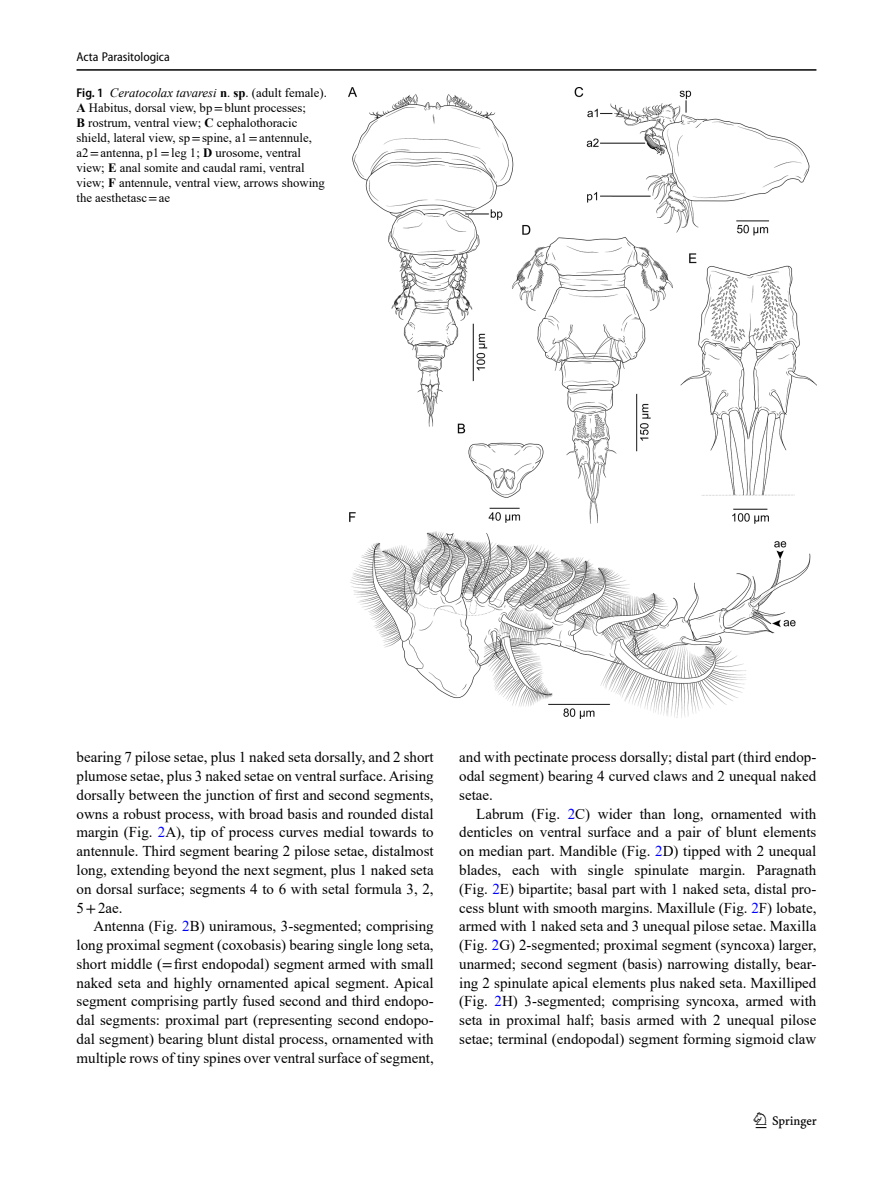
<style>
.page{position:relative;width:893px;height:1187px;background:#fff}
.page>*{position:absolute;margin:0;border:0;box-sizing:border-box;transform-origin:0 0}
.t1{font:22.5px "Springnew";color:#000}
.Body_Text_Indent{font:15px/18.8px "Times New Roman";color:#000;text-align:justify}
.Figure_Caption_Side{font:12.75px/15px "Times New Roman";color:#000}
.t2{font:semi-condensed 12.75px "Myriad Pro";color:#000}
.s1{font-family:"Myriad Pro";font-weight:600;font-stretch:semi-condensed}
.s2{font-style:italic}
.s3{font-weight:700}
.s4{font-family:"STIX"}
.s5{color:#00f}
</style>
<div class="page">
<hr style="left:77px;top:69px;width:739px;height:2px;background:#000">
<img style="left:349px;top:87px;width:467px;height:631px">
<p class="t2" style="left:77px;top:49px;width:95px">Acta Parasitologica</p>
<p class="Figure_Caption_Side" style="left:77px;top:84px;width:252px"><span class="s1">Fig. 1</span> <span class="s2">Ceratocolax tavaresi</span> <span class="s3">n</span>. <span class="s3">sp</span>. (adult female).<br><span class="s3">A</span> Habitus, dorsal view, bp<span class="s4">=</span>blunt processes;<br><span class="s3">B</span> rostrum, ventral view; <span class="s3">C</span> cephalothoracic shield, lateral view, sp<span class="s4">=</span>spine, a1<span class="s4">=</span>antennule, a2<span class="s4">=</span>antenna, p1<span class="s4">=</span>leg 1; <span class="s3">D</span> urosome, ventral view; <span class="s3">E</span> anal somite and caudal rami, ventral view; <span class="s3">F</span> antennule, ventral view, arrows showing the aesthetasc<span class="s4">=</span>ae</p>
<p class="Body_Text_Indent" style="left:77px;top:747px;width:359px">bearing 7 pilose setae, plus 1 naked seta dorsally, and 2 short plumose setae, plus 3 naked setae on ventral surface. Arising dorsally between the junction of first and second segments, owns a robust process, with broad basis and rounded distal margin (Fig. <span class="s5">2</span>A), tip of process curves medial towards to antennule. Third segment bearing 2 pilose setae, distalmost long, extending beyond the next segment, plus 1 naked seta on dorsal surface; segments 4 to 6 with setal formula 3, 2, 5<span class="s4">+</span>2ae.</p>
<p class="Body_Text_Indent" style="left:77px;top:916px;width:359px;text-indent:17px">Antenna (Fig. <span class="s5">2</span>B) uniramous, 3-segmented; comprising long proximal segment (coxobasis) bearing single long seta, short middle (<span class="s4">=</span>first endopodal) segment armed with small naked seta and highly ornamented apical segment. Apical segment comprising partly fused second and third endopo&shy;dal segments: proximal part (representing second endopo&shy;dal segment) bearing blunt distal process, ornamented with multiple rows of tiny spines over ventral surface of segment,</p>
<p class="Body_Text_Indent" style="left:459px;top:747px;width:359px">and with pectinate process dorsally; distal part (third endop&shy;odal segment) bearing 4 curved claws and 2 unequal naked setae.</p>
<p class="Body_Text_Indent" style="left:459px;top:803px;width:359px;text-indent:17px">Labrum (Fig. <span class="s5">2</span>C) wider than long, ornamented with denticles on ventral surface and a pair of blunt elements on median part. Mandible (Fig. <span class="s5">2</span>D) tipped with 2 unequal blades, each with single spinulate margin. Paragnath (Fig. <span class="s5">2</span>E) bipartite; basal part with 1 naked seta, distal pro&shy;cess blunt with smooth margins. Maxillule (Fig. <span class="s5">2</span>F) lobate, armed with 1 naked seta and 3 unequal pilose setae. Maxilla (Fig. <span class="s5">2</span>G) 2-segmented; proximal segment (syncoxa) larger, unarmed; second segment (basis) narrowing distally, bear&shy;ing 2 spinulate apical elements plus naked seta. Maxilliped (Fig. <span class="s5">2</span>H) 3-segmented; comprising syncoxa, armed with seta in proximal half; basis armed with 2 unequal pilose setae; terminal (endopodal) segment forming sigmoid claw</p>
<h1 class="t1" style="left:756px;top:1107px;width:63px">1 3</h1>
</div>
